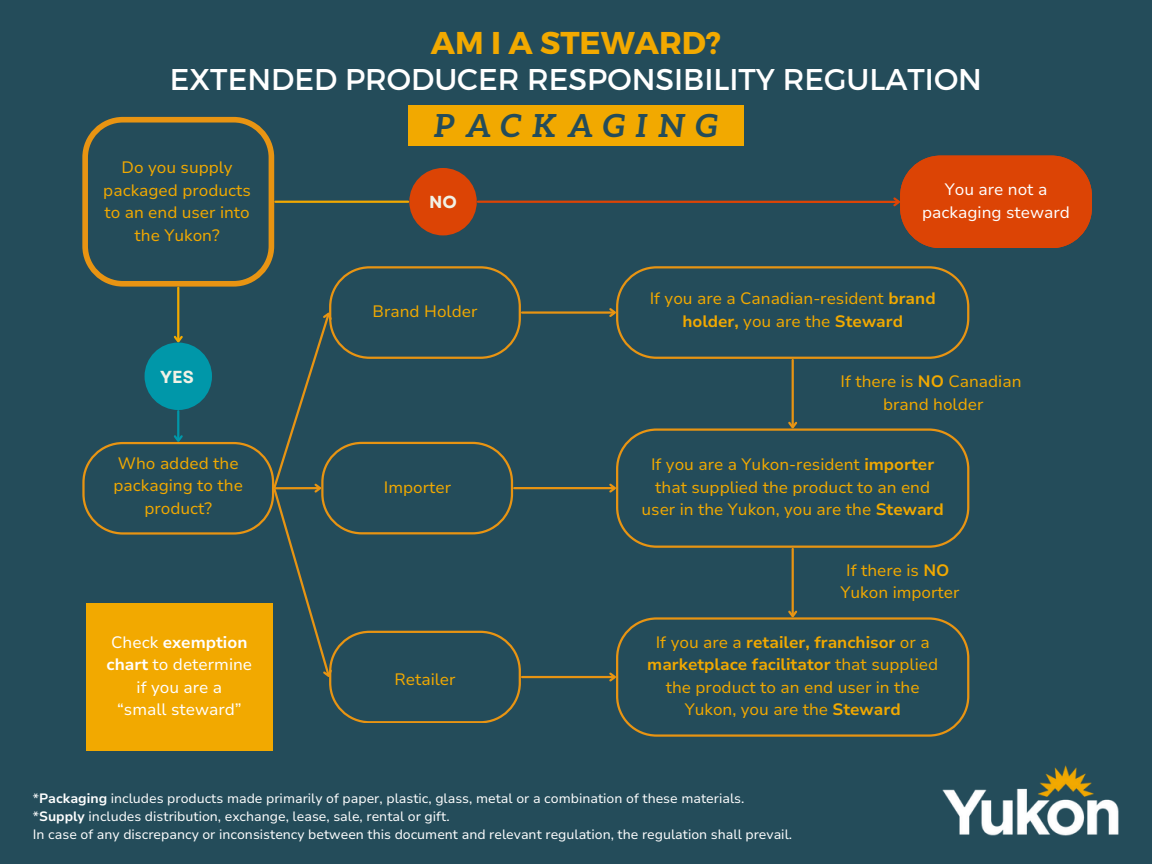
<style>
.page{position:relative;width:1152px;height:864px;background:#244c5a}
.page>*{position:absolute;margin:0;border:0;box-sizing:border-box;transform-origin:0 0}
.t1{font:italic 700 31.95px "Aleo";letter-spacing:.3em;color:#244c5a}
.t2{font:700 31.5px "Montserrat";color:#f2a900}
.t3{font:30px "Montserrat";color:#fff}
.t4{font:700 17.4px "Garet";color:#f1f2e6}
.t5{font:16.5px/22.5px "Nunito Sans 10 pt";color:#f2a900;text-align:center}
.t6{font:16.5px/22.5px "Nunito Sans 10 pt";color:#fff;text-align:center}
.t7{font:13.5px "Nunito Sans 10 pt";color:#fff}
.s1{font-weight:700}
</style>
<div class="page">
<hr style="left:478px;top:201px;width:420px;height:2px;background:#dc4405">
<svg style="left:891px;top:156px;width:201px;height:92px"></svg>
<hr style="left:522px;top:311px;width:92px;height:3px;background:#e89412">
<svg style="left:607px;top:266px;width:362px;height:92px"></svg>
<svg style="left:82px;top:117px;width:439px;height:606px"></svg>
<svg style="left:616px;top:428px;width:353px;height:120px"></svg>
<hr style="left:514px;top:487px;width:100px;height:2px;background:#e89412">
<svg style="left:607px;top:482px;width:12px;height:13px"></svg>
<svg style="left:616px;top:617px;width:353px;height:120px"></svg>
<hr style="left:522px;top:676px;width:92px;height:2px;background:#e89412">
<svg style="left:607px;top:671px;width:12px;height:13px"></svg>
<hr style="left:792px;top:360px;width:2px;height:67px;background:#e89412">
<svg style="left:786px;top:420px;width:13px;height:11px"></svg>
<hr style="left:792px;top:549px;width:2px;height:67px;background:#e89412">
<svg style="left:786px;top:609px;width:13px;height:11px"></svg>
<div style="left:86px;top:603px;width:187px;height:148px;background:#f2a900"></div>
<div style="left:408px;top:105px;width:336px;height:40px;background:#f2a900"></div>
<img style="left:942px;top:765px;width:177px;height:71px">
<h1 class="t2" style="left:431px;top:23px;width:292px">AM I A STEWARD?</h1>
<h4 class="t3" style="left:170px;top:60px;width:814px">EXTENDED PRODUCER RESPONSIBILITY REGULATION</h4>
<h2 class="t5" style="left:103px;top:157px;width:149px">Do you supply packaged products to an end user into the Yukon?</h2>
<h4 class="t4" style="left:160px;top:364px;width:35px">YES</h4>
<h4 class="t5" style="left:113px;top:452px;width:131px">Who added the packaging to the product?</h4>
<p class="t6" style="left:107px;top:631px;width:147px">Check <span class="s1">exemption chart</span> to determine if you are a<br>“small steward”</p>
<h4 class="t1" style="left:434px;top:107px;width:286px">PACKAGING</h4>
<h4 class="t4" style="left:429px;top:189px;width:29px">NO</h4>
<h3 class="t6" style="left:922px;top:178px;width:149px">You are not a packaging steward</h3>
<h4 class="t5" style="left:373px;top:300px;width:106px">Brand Holder</h4>
<h3 class="t5" style="left:384px;top:476px;width:69px">Importer</h3>
<h4 class="t5" style="left:394px;top:668px;width:63px">Retailer</h4>
<h4 class="t5" style="left:650px;top:288px;width:288px">If you are a Canadian-resident <span class="s1">brand holder,</span> you are the <span class="s1">Steward</span></h4>
<h4 class="t5" style="left:841px;top:371px;width:183px">If there is <span class="s1">NO</span> Canadian brand holder</h4>
<h4 class="t5" style="left:642px;top:453px;width:304px">If you are a Yukon-resident <span class="s1">importer </span>that supplied the product to an end user in the Yukon, you are the <span class="s1">Steward</span></h4>
<h4 class="t5" style="left:841px;top:559px;width:121px">If there is <span class="s1">NO<br></span>Yukon importer</h4>
<h4 class="t5" style="left:647px;top:631px;width:292px">If you are a <span class="s1">retailer, franchisor</span> or a <span class="s1">marketplace facilitator</span> that supplied the product to an end user in the Yukon, you are the <span class="s1">Steward</span></h4>
<p class="t7" style="left:33px;top:790px;width:713px">*<span class="s1">Packaging</span> includes products made primarily of paper, plastic, glass, metal or a combination of these materials.</p>
<p class="t7" style="left:33px;top:808px;width:418px">*<span class="s1">Supply</span> includes distribution, exchange, lease, sale, rental or gift.</p>
<p class="t7" style="left:33px;top:826px;width:761px">In case of any discrepancy or inconsistency between this document and relevant regulation, the regulation shall prevail.</p>
</div>
